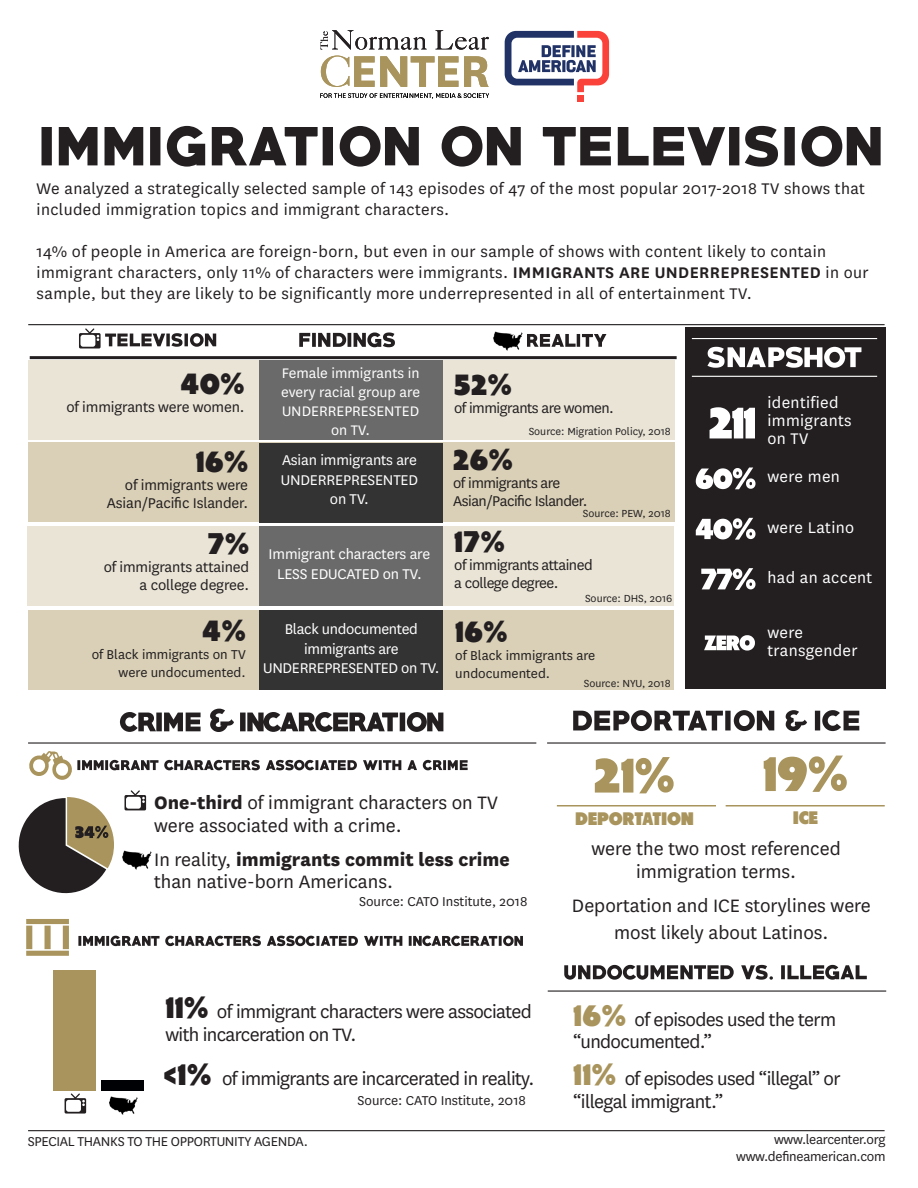
<style>
.page{position:relative;width:918px;height:1188px;background:#fff}
.page>*{position:absolute;margin:0;border:0;box-sizing:border-box;transform-origin:0 0}
.t1{font:29.7px "Tondu Beta";letter-spacing:.02em;color:#231f20}
.t2{font:21px/22.5px "National";color:#231f20}
.t3{font:21px/22.5px "National";letter-spacing:-.025em;color:#231f20}
.t4{font:18px/21px "National";letter-spacing:.02em;color:#231f20}
.t5{font:18px/18px "National";letter-spacing:.02em;color:#fff}
.t6{font:18px "Tondu Beta";color:#a8945c}
.t7{font:16.5px/19.5px "National";letter-spacing:-.01em;color:#fff;text-align:center}
.t8{font:16.5px/18px "National";letter-spacing:-.01em;color:#231f20;text-align:right}
.t9{font:16.5px/18px "National";letter-spacing:-.03em;color:#231f20}
.t10{font:16.2px/19px "National";color:#fff;text-align:center}
.t11{font:15px/18px "National";color:#231f20;text-align:right}
.t12{font:15px "National";letter-spacing:-.02em;color:#231f20}
.t13{font:12px "National";color:#231f20}
.s1{font-weight:600}
.s2{font-weight:800}
.s3{font-family:"Tondu Beta";font-size:30px}
.s4{font-family:"Tondu Beta";font-size:30px;color:#a8945c}
</style>
<div class="page">
<img style="left:122px;top:850px;width:30px;height:20px">
<svg style="left:42px;top:126px;width:839px;height:41px"></svg>
<hr style="left:28px;top:324px;width:857px;height:1px;background:#231f20">
<div style="left:577px;top:95px;width:7px;height:7px;background:#fa423b"></div>
<svg style="left:505px;top:31px;width:104px;height:61px"></svg>
<svg style="left:321px;top:56px;width:168px;height:31px"></svg>
<svg style="left:320px;top:93px;width:169px;height:6px"></svg>
<svg style="left:320px;top:30px;width:107px;height:20px"></svg>
<svg style="left:436px;top:30px;width:53px;height:20px"></svg>
<div style="left:685px;top:328px;width:201px;height:361px;background:#231f20"></div>
<svg style="left:707px;top:347px;width:154px;height:21px"></svg>
<hr style="left:692px;top:338px;width:185px;height:1px;background:#fff">
<hr style="left:692px;top:376px;width:185px;height:1px;background:#fff">
<svg style="left:704px;top:635px;width:51px;height:16px"></svg>
<svg style="left:701px;top:568px;width:55px;height:22px"></svg>
<svg style="left:696px;top:518px;width:60px;height:22px"></svg>
<svg style="left:696px;top:468px;width:60px;height:21px"></svg>
<svg style="left:710px;top:407px;width:45px;height:31px"></svg>
<svg style="left:120px;top:709px;width:323px;height:23px"></svg>
<svg style="left:527px;top:334px;width:79px;height:13px"></svg>
<hr style="left:30px;top:356px;width:647px;height:3px;background:#231f20">
<div style="left:28px;top:360px;width:647px;height:80px;background:#e9e4d6"></div>
<div style="left:259px;top:360px;width:184px;height:80px;background:#6a6a6b"></div>
<div style="left:28px;top:443px;width:647px;height:79px;background:#d9d0b7"></div>
<div style="left:259px;top:443px;width:184px;height:79px;background:#333"></div>
<div style="left:28px;top:526px;width:646px;height:79px;background:#e9e4d6"></div>
<div style="left:259px;top:526px;width:184px;height:80px;background:#6a6a6b"></div>
<div style="left:28px;top:610px;width:646px;height:79px;background:#d9d0b7"></div>
<div style="left:259px;top:610px;width:184px;height:79px;background:#333"></div>
<svg style="left:79px;top:328px;width:137px;height:20px"></svg>
<svg style="left:18px;top:797px;width:96px;height:97px"></svg>
<svg style="left:29px;top:751px;width:439px;height:29px"></svg>
<svg style="left:78px;top:936px;width:445px;height:10px"></svg>
<hr style="left:28px;top:742px;width:508px;height:2px;background:#231f20">
<hr style="left:28px;top:1130px;width:857px;height:1px;background:#231f20">
<hr style="left:547px;top:742px;width:339px;height:2px;background:#231f20">
<svg style="left:26px;top:919px;width:43px;height:37px"></svg>
<svg style="left:595px;top:757px;width:79px;height:36px"></svg>
<svg style="left:764px;top:756px;width:83px;height:36px"></svg>
<hr style="left:557px;top:805px;width:159px;height:2px;background:#a8945c">
<hr style="left:726px;top:805px;width:159px;height:2px;background:#a8945c">
<svg style="left:299px;top:332px;width:96px;height:15px"></svg>
<img style="left:493px;top:331px;width:30px;height:20px">
<div style="left:53px;top:970px;width:43px;height:121px;background:#a8945c"></div>
<div style="left:101px;top:1080px;width:43px;height:11px;background:#000105"></div>
<img style="left:109px;top:1096px;width:29px;height:19px">
<svg style="left:65px;top:1094px;width:21px;height:20px"></svg>
<svg style="left:124px;top:790px;width:22px;height:20px"></svg>
<svg style="left:573px;top:710px;width:286px;height:21px"></svg>
<svg style="left:564px;top:965px;width:303px;height:15px"></svg>
<hr style="left:548px;top:990px;width:338px;height:2px;background:#231f20">
<p class="t4" style="left:37px;top:177px;width:830px">We analyzed a strategically selected sample of 143 episodes of 47 of the most popular 2017-2018 TV shows that included immigration topics and immigrant characters.</p>
<p class="t4" style="left:37px;top:240px;width:834px">14% of people in America are foreign-born, but even in our sample of shows with content likely to contain immigrant characters, only 11% of characters were immigrants. <span class="s1">IMMIGRANTS ARE UNDERREPRESENTED</span> in our sample, but they are likely to be significantly more underrepresented in all of entertainment TV.</p>
<p class="t1" style="left:181px;top:366px;width:65px">40%</p>
<p class="t8" style="left:66px;top:397px;width:180px">of immigrants were women.</p>
<p class="t1" style="left:196px;top:444px;width:54px">16%</p>
<p class="t8" style="left:107px;top:476px;width:143px">of immigrants were<br>Asian/Pacific Islander.</p>
<p class="t1" style="left:208px;top:526px;width:43px">7%</p>
<p class="t8" style="left:104px;top:557px;width:147px">of immigrants attained a college degree.</p>
<p class="t1" style="left:203px;top:613px;width:45px">4%</p>
<p class="t11" style="left:92px;top:645px;width:156px">of Black immigrants on TV were undocumented.</p>
<p class="t10" style="left:281px;top:363px;width:140px">Female immigrants in every racial group are<br>UNDERREPRESENTED on TV.</p>
<p class="t1" style="left:454px;top:366px;width:59px">52%</p>
<p class="t9" style="left:454px;top:398px;width:161px">of immigrants are women.</p>
<p class="t13" style="left:529px;top:423px;width:144px">Source: Migration Policy, 2018</p>
<p class="t7" style="left:281px;top:450px;width:139px">Asian immigrants are<br>UNDERREPRESENTED on TV.</p>
<p class="t7" style="left:269px;top:544px;width:163px">Immigrant characters are<br>LESS EDUCATED on TV.</p>
<p class="t1" style="left:453px;top:442px;width:61px">26%</p>
<p class="t9" style="left:453px;top:474px;width:136px">of immigrants are<br>Asian/Pacific Islander.</p>
<p class="t13" style="left:583px;top:506px;width:89px">Source: PEW, 2018</p>
<p class="t1" style="left:454px;top:524px;width:52px">17%</p>
<p class="t9" style="left:454px;top:555px;width:140px">of immigrants attained a college degree.</p>
<p class="t13" style="left:585px;top:590px;width:89px">Source: DHS, 2016</p>
<p class="t7" style="left:263px;top:619px;width:178px">Black undocumented immigrants are<br>UNDERREPRESENTED on TV.</p>
<p class="t1" style="left:455px;top:613px;width:54px">16%</p>
<p class="t11" style="left:455px;top:645px;width:142px;text-align:left">of Black immigrants are undocumented.</p>
<p class="t13" style="left:584px;top:675px;width:88px">Source: NYU, 2018</p>
<p class="t5" style="left:767px;top:392px;width:86px">identified immigrants on TV</p>
<p class="t5" style="left:767px;top:467px;width:74px">were men</p>
<p class="t5" style="left:767px;top:518px;width:88px">were Latino</p>
<p class="t5" style="left:767px;top:568px;width:106px">had an accent</p>
<p class="t5" style="left:767px;top:623px;width:92px">were transgender</p>
<p class="t2" style="left:154px;top:791px;width:345px"><span class="s2">One-third</span> of immigrant characters on TV were associated with a crime.</p>
<p class="t2" style="left:154px;top:847px;width:357px">In reality, <span class="s2">immigrants commit less crime </span>than native-born Americans.</p>
<p class="t11" style="left:359px;top:892px;width:170px">Source: CATO Institute, 2018</p>
<p class="t3" style="left:165px;top:1000px;width:368px"><span class="s3">11%</span> of immigrant characters were associated with incarceration on TV.</p>
<p class="t3" style="left:164px;top:1067px;width:372px"><span class="s3">&lt;1%</span> of immigrants are incarcerated in reality.</p>
<p class="t12" style="left:28px;top:1131px;width:282px">SPECIAL THANKS TO THE OPPORTUNITY AGENDA.</p>
<p class="t11" style="left:358px;top:1090px;width:170px">Source: CATO Institute, 2018</p>
<p class="t6" style="left:576px;top:808px;width:119px">DEPORTATION</p>
<p class="t6" style="left:793px;top:807px;width:26px">ICE</p>
<p class="t2" style="left:592px;top:836px;width:251px;text-align:center">were the two most referenced immigration terms.</p>
<p class="t2" style="left:572px;top:891px;width:301px;line-height:27px;text-align:center">Deportation and ICE storylines were most likely about Latinos.</p>
<p class="t3" style="left:573px;top:1007px;width:265px"><span class="s4">16%</span> of episodes used the term “undocumented.”</p>
<p class="t3" style="left:573px;top:1067px;width:269px"><span class="s4">11%</span> of episodes used “illegal” or “illegal immigrant.”</p>
<p class="t12" style="left:774px;top:1130px;width:113px">www.learcenter.org</p>
<p class="t12" style="left:736px;top:1146px;width:151px">www.defineamerican.com</p>
</div>
